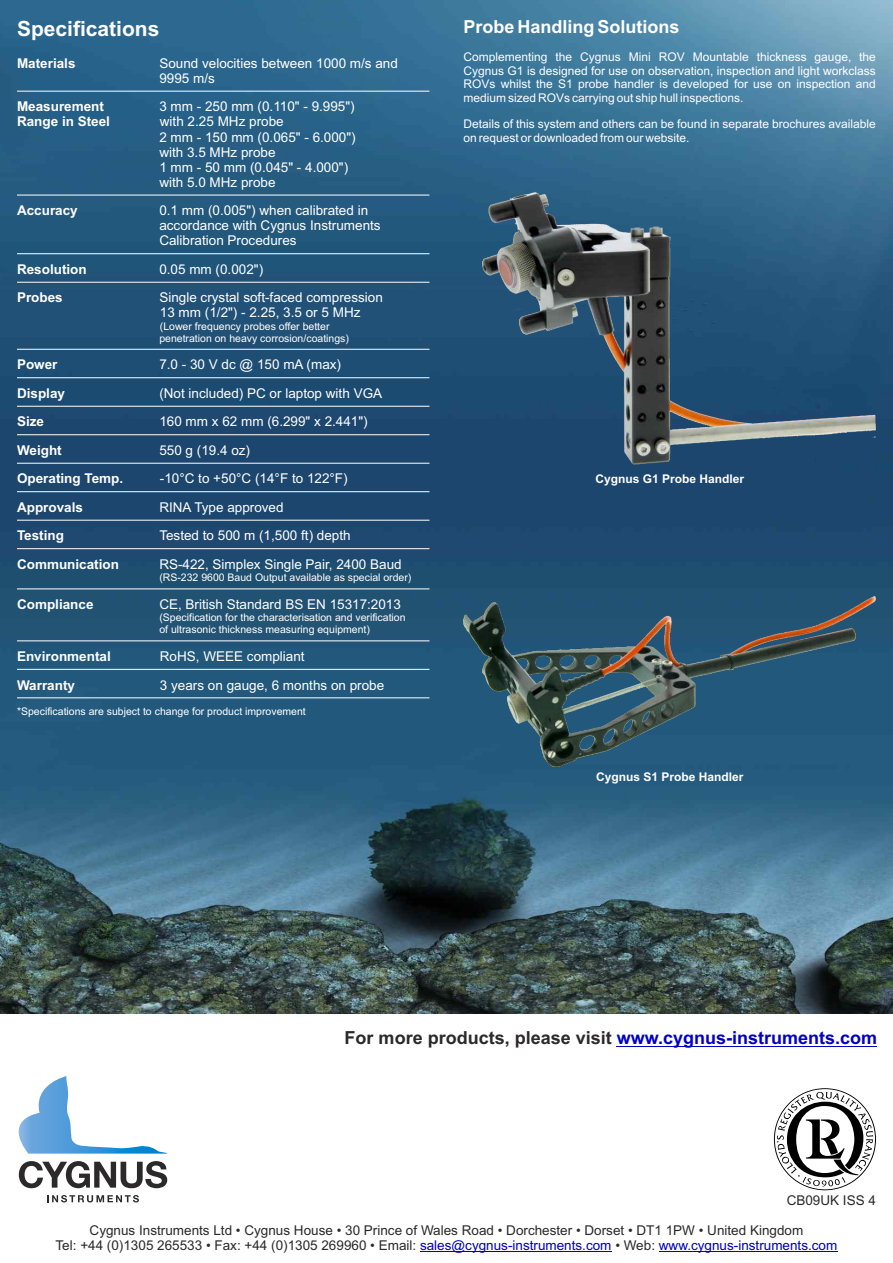
<style>
.page{position:relative;width:893px;height:1263px;background:#fff}
.page>*{position:absolute;margin:0;border:0;box-sizing:border-box;transform-origin:0 0}
.t1{font:700 21px "Arial";color:#fff}
.t2{font:700 18px "Arial";color:#2b2929}
.t3{font:700 18px "Arial";color:#fff}
.t4{font:13.5px/15.1px "Arial";color:#fff}
.t5{font:13.5px/15.1px "Arial";color:#2b2929;text-align:center}
.t6{font:700 13.5px "Arial";color:#fff}
.t7{font:12px/13.4px "Arial";color:#fff;text-align:justify}
.t8{font:700 12px "Arial";color:#fff}
.t9{font:10.5px/11.7px "Arial";color:#fff}
.s1{color:#0000c4}
</style>
<div class="page">
<hr style="left:420px;top:1251px;width:192px;height:1px;background:#0000c4">
<hr style="left:659px;top:1251px;width:178px;height:1px;background:#0000c4">
<img style="left:0;top:0;width:893px;height:1014px">
<hr style="left:617px;top:1046px;width:260px;height:1px;background:#0000c4">
<svg style="left:18px;top:1076px;width:149px;height:77px"></svg>
<svg style="left:19px;top:1161px;width:148px;height:27px"></svg>
<svg style="left:47px;top:1195px;width:92px;height:7px"></svg>
<img style="left:463px;top:174px;width:413px;height:298px">
<img style="left:463px;top:597px;width:413px;height:170px">
<hr style="left:17px;top:91px;width:412px;height:1px;background:#fff">
<hr style="left:17px;top:195px;width:412px;height:1px;background:#fff">
<hr style="left:17px;top:253px;width:412px;height:1px;background:#fff">
<hr style="left:17px;top:282px;width:412px;height:1px;background:#fff">
<hr style="left:17px;top:349px;width:412px;height:1px;background:#fff">
<hr style="left:17px;top:377px;width:412px;height:1px;background:#fff">
<hr style="left:17px;top:406px;width:412px;height:1px;background:#fff">
<hr style="left:17px;top:434px;width:412px;height:1px;background:#fff">
<hr style="left:17px;top:463px;width:412px;height:1px;background:#fff">
<hr style="left:17px;top:491px;width:412px;height:1px;background:#fff">
<hr style="left:17px;top:520px;width:412px;height:1px;background:#fff">
<hr style="left:17px;top:548px;width:412px;height:1px;background:#fff">
<hr style="left:17px;top:589px;width:412px;height:1px;background:#fff">
<hr style="left:17px;top:641px;width:412px;height:1px;background:#fff">
<hr style="left:17px;top:669px;width:412px;height:1px;background:#fff">
<hr style="left:17px;top:698px;width:412px;height:1px;background:#fff">
<svg style="left:774px;top:1088px;width:102px;height:102px"></svg>
<p class="t1" style="left:17px;top:21px;width:144px">Specifications</p>
<p class="t6" style="left:17px;top:58px;width:60px">Materials</p>
<p class="t4" style="left:159px;top:57px;width:240px">Sound velocities between 1000 m/s and<br>9995 m/s</p>
<p class="t6" style="left:17px;top:102px;width:89px">Measurement</p>
<p class="t4" style="left:159px;top:100px;width:197px">3 mm - 250 mm (0.110" - 9.995")</p>
<p class="t6" style="left:17px;top:117px;width:95px">Range in Steel</p>
<p class="t4" style="left:159px;top:115px;width:198px">with 2.25 MHz probe<br>2 mm - 150 mm (0.065" - 6.000") with 3.5 MHz probe<br>1 mm - 50 mm (0.045" - 4.000") with 5.0 MHz probe</p>
<p class="t6" style="left:17px;top:205px;width:62px">Accuracy</p>
<p class="t4" style="left:159px;top:204px;width:223px">0.1 mm (0.005") when calibrated in accordance with Cygnus Instruments<br>Calibration Procedures</p>
<p class="t6" style="left:17px;top:264px;width:71px">Resolution</p>
<p class="t4" style="left:159px;top:263px;width:105px">0.05 mm (0.002")</p>
<p class="t6" style="left:17px;top:293px;width:47px">Probes</p>
<p class="t4" style="left:159px;top:291px;width:225px">Single crystal soft-faced compression<br>13 mm (1/2") - 2.25, 3.5 or 5 MHz</p>
<p class="t9" style="left:159px;top:321px;width:191px">(Lower frequency probes offer better penetration on heavy corrosion/coatings)</p>
<p class="t6" style="left:17px;top:360px;width:42px">Power</p>
<p class="t4" style="left:159px;top:358px;width:183px">7.0 - 30 V dc @ 150 mA (max)</p>
<p class="t6" style="left:17px;top:388px;width:50px">Display</p>
<p class="t4" style="left:159px;top:387px;width:224px">(Not included) PC or laptop with VGA</p>
<p class="t6" style="left:17px;top:417px;width:29px">Size</p>
<p class="t4" style="left:159px;top:415px;width:210px">160 mm x 62 mm (6.299" x 2.441")</p>
<p class="t6" style="left:17px;top:445px;width:46px">Weight</p>
<p class="t4" style="left:159px;top:444px;width:92px">550 g (19.4 oz)</p>
<p class="t6" style="left:17px;top:474px;width:108px">Operating Temp.</p>
<p class="t4" style="left:160px;top:472px;width:189px">-10°C to +50°C (14°F to 122°F)</p>
<p class="t6" style="left:17px;top:502px;width:68px">Approvals</p>
<p class="t4" style="left:159px;top:501px;width:126px">RINA Type approved</p>
<p class="t6" style="left:17px;top:530px;width:49px">Testing</p>
<p class="t4" style="left:159px;top:529px;width:193px">Tested to 500 m (1,500 ft) depth</p>
<p class="t6" style="left:17px;top:559px;width:104px">Communication</p>
<p class="t4" style="left:159px;top:558px;width:244px">RS-422, Simplex Single Pair, 2400 Baud</p>
<p class="t9" style="left:159px;top:573px;width:254px">(RS-232 9600 Baud Output available as special order)</p>
<p class="t6" style="left:17px;top:599px;width:78px">Compliance</p>
<p class="t4" style="left:159px;top:598px;width:243px">CE, British Standard BS EN 15317:2013</p>
<p class="t9" style="left:159px;top:613px;width:248px">(Specification for the characterisation and verification of ultrasonic thickness measuring equipment)</p>
<p class="t6" style="left:17px;top:651px;width:95px">Environmental</p>
<p class="t4" style="left:160px;top:650px;width:146px">RoHS, WEEE compliant</p>
<p class="t6" style="left:17px;top:680px;width:60px">Warranty</p>
<p class="t4" style="left:160px;top:678px;width:226px">3 years on gauge, 6 months on probe</p>
<p class="t9" style="left:17px;top:707px;width:290px">*Specifications are subject to change for product improvement</p>
<p class="t3" style="left:463px;top:20px;width:218px">Probe Handling Solutions</p>
<p class="t7" style="left:463px;top:52px;width:414px">Complementing the Cygnus Mini ROV Mountable thickness gauge, the Cygnus G1 is designed for use on observation, inspection and light workclass ROVs whilst the S1 probe handler is developed for use on inspection and medium sized ROVs carrying out ship hull inspections.</p>
<p class="t7" style="left:463px;top:119px;width:414px">Details of this system and others can be found in separate brochures available on request or downloaded from our website.</p>
<p class="t8" style="left:595px;top:474px;width:150px">Cygnus G1 Probe Handler</p>
<p class="t8" style="left:596px;top:772px;width:149px">Cygnus S1 Probe Handler</p>
<p class="t2" style="left:345px;top:1031px;width:534px">For more products, please visit <span class="s1">www.cygnus-instruments.com</span></p>
<p class="t5" style="left:787px;top:1194px;width:91px">CB09UK ISS 4</p>
<p class="t5" style="left:56px;top:1224px;width:783px">Cygnus Instruments Ltd • Cygnus House • 30 Prince of Wales Road • Dorchester • Dorset • DT1 1PW • United Kingdom<br>Tel: +44 (0)1305 265533 • Fax: +44 (0)1305 269960 • Email: <span class="s1">sales@cygnus-instruments.com</span> • Web: <span class="s1">www.cygnus-instruments.com</span></p>
</div>
